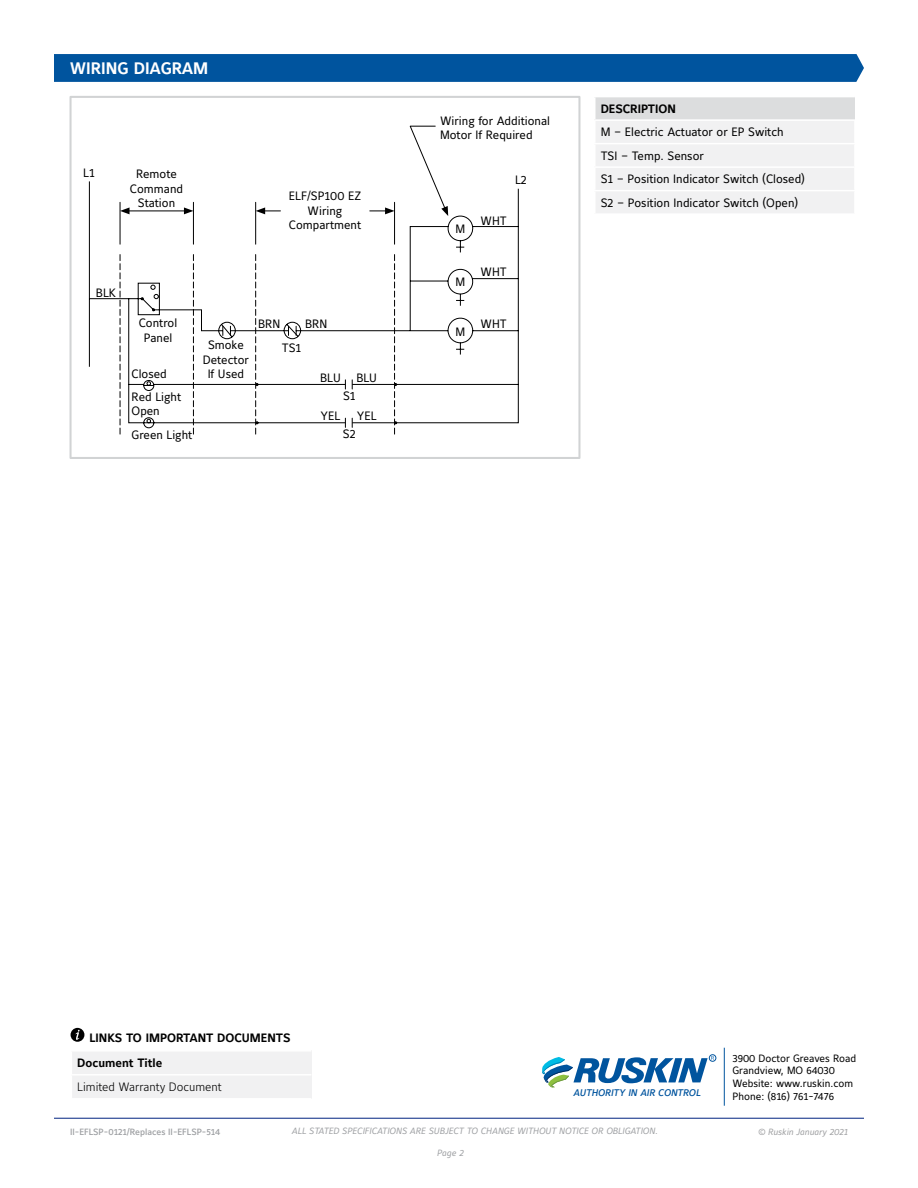
<style>
.page{position:relative;width:918px;height:1188px;background:#fff}
.page>*{position:absolute;margin:0;border:0;box-sizing:border-box;transform-origin:0 0}
.t1{font:16.5px "Maurea Bold Lf";color:#fff}
.t2{font:12px/14.4px "Maurea Regular Lf";color:#000;text-align:center}
.t3{font:12px/25.5px "Maurea Bold Lf";color:#000}
.t4{font:12px "Maurea Light Lf";color:#000}
.t5{font:10.5px/12.6px "Maurea Regular Lf";color:#000}
.t6{font:9.6px "Maurea Medium Italic Tf";color:#00549e}
.t7{font:9px "Maurea Regular Italic Lf";color:#9fa1a4}
.t8{font:9px "Maurea Medium Lf";color:#9fa1a4}
.t9{font:9px "Maurea Regular Italic Lf";color:#a0a1a3}
</style>
<div class="page">
<hr style="left:54px;top:1118px;width:810px;height:1px;background:#1d3b8f">
<svg style="left:54px;top:54px;width:810px;height:28px;background:#01559e"></svg>
<div style="left:70px;top:96px;width:510px;height:363px;border:2px solid #d1d3d4"></div>
<div style="left:709px;top:1055px;width:7px;height:6px;border:1px solid #00549e;border-radius:50%"></div>
<svg style="left:542px;top:1056px;width:172px;height:31px"></svg>
<hr style="left:724px;top:1048px;width:1px;height:58px;background:#00549e">
<div style="left:71px;top:1028px;width:13px;height:14px;background:#000;border-radius:50%"></div>
<svg style="left:75px;top:1030px;width:5px;height:10px"></svg>
<div style="left:71px;top:1051px;width:240px;height:24px;background:#f1f1f2"></div>
<div style="left:71px;top:1075px;width:240px;height:24px;background:#f1f1f2"></div>
<hr style="left:71px;top:1074px;width:240px;height:2px;background:#fff">
<svg style="left:71px;top:1052px;width:1px;height:46px"></svg>
<hr style="left:71px;top:1098px;width:240px;height:2px;background:#fff">
<hr style="left:71px;top:1050px;width:240px;height:2px;background:#fff">
<div style="left:595px;top:97px;width:260px;height:23px;background:#dcddde"></div>
<div style="left:595px;top:120px;width:260px;height:24px;background:#f1f1f2"></div>
<div style="left:595px;top:144px;width:260px;height:23px;background:#f1f1f2"></div>
<div style="left:595px;top:167px;width:260px;height:24px;background:#f1f1f2"></div>
<div style="left:595px;top:191px;width:260px;height:23px;background:#f1f1f2"></div>
<hr style="left:594px;top:119px;width:262px;height:2px;background:#fff">
<hr style="left:854px;top:121px;width:2px;height:22px;background:#fff">
<hr style="left:594px;top:143px;width:262px;height:1px;background:#fff">
<hr style="left:854px;top:144px;width:2px;height:22px;background:#fff">
<hr style="left:594px;top:166px;width:262px;height:2px;background:#fff">
<hr style="left:854px;top:168px;width:2px;height:22px;background:#fff">
<hr style="left:594px;top:190px;width:262px;height:1px;background:#fff">
<hr style="left:854px;top:191px;width:2px;height:22px;background:#fff">
<hr style="left:594px;top:213px;width:262px;height:2px;background:#fff">
<hr style="left:594px;top:121px;width:2px;height:22px;background:#fff">
<hr style="left:594px;top:144px;width:2px;height:22px;background:#fff">
<hr style="left:594px;top:168px;width:2px;height:22px;background:#fff">
<hr style="left:594px;top:191px;width:2px;height:22px;background:#fff">
<hr style="left:594px;top:97px;width:2px;height:22px;background:#fff">
<svg style="left:89px;top:181px;width:430px;height:248px"></svg>
<svg style="left:219px;top:326px;width:4px;height:9px"></svg>
<svg style="left:230px;top:326px;width:5px;height:9px"></svg>
<svg style="left:284px;top:326px;width:5px;height:9px"></svg>
<svg style="left:296px;top:326px;width:5px;height:9px"></svg>
<hr style="left:120px;top:202px;width:1px;height:42px;background:#000">
<hr style="left:193px;top:202px;width:1px;height:42px;background:#000">
<hr style="left:255px;top:202px;width:1px;height:42px;background:#000">
<hr style="left:394px;top:202px;width:1px;height:42px;background:#000">
<svg style="left:120px;top:255px;width:1px;height:179px"></svg>
<svg style="left:193px;top:255px;width:1px;height:179px"></svg>
<svg style="left:255px;top:255px;width:1px;height:179px"></svg>
<svg style="left:394px;top:255px;width:1px;height:179px"></svg>
<svg style="left:409px;top:125px;width:39px;height:91px"></svg>
<hr style="left:127px;top:211px;width:59px;height:1px;background:#000">
<svg style="left:120px;top:207px;width:10px;height:7px"></svg>
<svg style="left:184px;top:207px;width:9px;height:7px"></svg>
<svg style="left:256px;top:207px;width:24px;height:7px"></svg>
<svg style="left:370px;top:207px;width:25px;height:7px"></svg>
<h1 class="t1" style="left:70px;top:59px;width:140px">WIRING DIAGRAM</h1>
<p class="t2" style="left:83px;top:166px;width:13px">L1</p>
<p class="t2" style="left:130px;top:168px;width:55px">Remote<br>Command<br>Station</p>
<p class="t2" style="left:289px;top:190px;width:74px">ELF/SP100 EZ<br>Wiring<br>Compartment</p>
<p class="t2" style="left:96px;top:286px;width:22px">BLK</p>
<p class="t2" style="left:139px;top:317px;width:40px">Control<br>Panel</p>
<p class="t2" style="left:203px;top:339px;width:48px">Smoke<br>Detector</p>
<p class="t2" style="left:132px;top:367px;width:37px">Closed</p>
<p class="t2" style="left:208px;top:367px;width:38px">If Used</p>
<p class="t2" style="left:132px;top:390px;width:51px;text-align:left">Red Light<br>Open</p>
<p class="t2" style="left:132px;top:428px;width:62px">Green Light</p>
<p class="t2" style="left:258px;top:318px;width:24px">BRN</p>
<p class="t2" style="left:305px;top:318px;width:24px">BRN</p>
<p class="t2" style="left:282px;top:341px;width:21px">TS1</p>
<p class="t2" style="left:320px;top:372px;width:22px">BLU</p>
<p class="t2" style="left:321px;top:409px;width:21px">YEL</p>
<p class="t2" style="left:356px;top:372px;width:22px">BLU</p>
<p class="t2" style="left:357px;top:409px;width:21px">YEL</p>
<p class="t2" style="left:343px;top:390px;width:14px">S1</p>
<p class="t2" style="left:343px;top:427px;width:14px">S2</p>
<p class="t2" style="left:440px;top:114px;width:111px;text-align:left">Wiring for Additional<br>Motor If Required</p>
<p class="t2" style="left:456px;top:222px;width:11px">M</p>
<p class="t2" style="left:456px;top:275px;width:11px">M</p>
<p class="t2" style="left:456px;top:325px;width:11px">M</p>
<p class="t2" style="left:515px;top:174px;width:13px">L2</p>
<p class="t2" style="left:481px;top:214px;width:28px">WHT</p>
<p class="t2" style="left:481px;top:265px;width:28px">WHT</p>
<p class="t2" style="left:481px;top:318px;width:28px">WHT</p>
<p class="t3" style="left:601px;top:97px;width:77px">DESCRIPTION</p>
<p class="t2" style="left:601px;top:121px;width:206px;line-height:23.5px;text-align:left">M – Electric Actuator or EP Switch<br>TSI – Temp. Sensor<br>S1 – Position Indicator Switch (Closed)<br>S2 – Position Indicator Switch (Open)</p>
<p class="t3" style="left:77px;top:1025px;width:215px;text-indent:12px">LINKS TO IMPORTANT DOCUMENTS<br>Document Title</p>
<p class="t4" style="left:77px;top:1080px;width:146px">Limited Warranty Document</p>
<p class="t6" style="left:573px;top:1087px;width:129px">AUTHORITY IN AIR CONTROL</p>
<p class="t5" style="left:733px;top:1052px;width:125px">3900 Doctor Greaves Road<br>Grandview, MO 64030<br>Website: www.ruskin.com<br>Phone: (816) 761-7476</p>
<p class="t8" style="left:70px;top:1126px;width:152px">II-EFLSP-0121/Replaces II-EFLSP-514</p>
<p class="t7" style="left:292px;top:1126px;width:367px">ALL STATED SPECIFICATIONS ARE SUBJECT TO CHANGE WITHOUT NOTICE OR OBLIGATION.</p>
<p class="t9" style="left:758px;top:1126px;width:92px">© Ruskin January 2021</p>
<p class="t7" style="left:437px;top:1148px;width:28px">Page 2</p>
</div>
